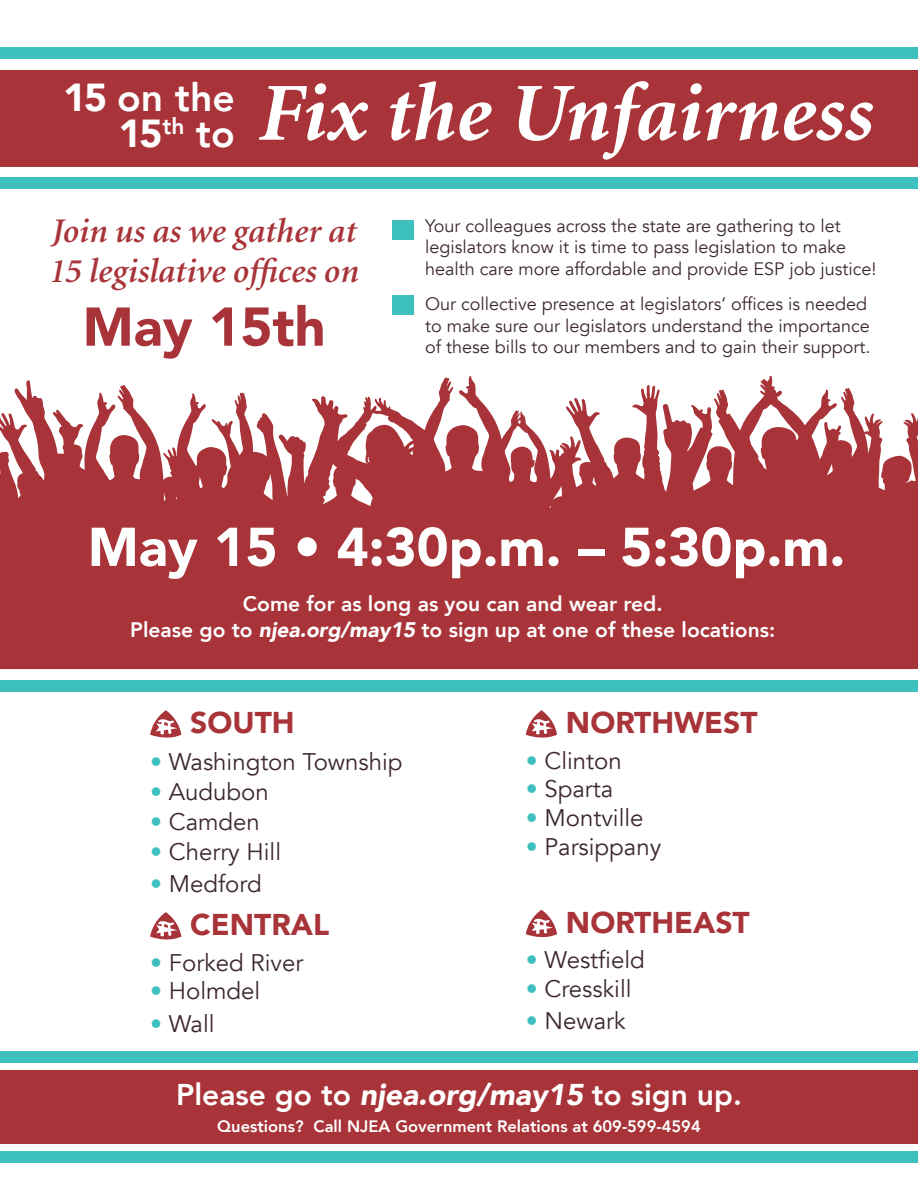
<style>
.page{position:relative;width:918px;height:1188px;background:#fff}
.page>*{position:absolute;margin:0;border:0;box-sizing:border-box;transform-origin:0 0}
.t1{font:italic 700 82.5px "Minion";color:#fff}
.t2{font:900 54px "Avenir";color:#fff}
.t3{font:900 54px "Avenir";color:#a83439}
.t4{font:800 39px/35.4px "Avenir";color:#fff;text-align:right}
.t5{font:italic 600 34.5px/39.6px "Minion";color:#a83439}
.t6{font:800 30px "Avenir";color:#fff}
.t7{font:900 30px "Avenir";color:#a83439}
.t8{font:24px "Avenir";color:#3d292e}
.t9{font:800 21px/26.7px "Avenir";color:#fff;text-align:center}
.t10{font:18px/21.6px "Avenir";color:#3d292e}
.t11{font:800 16.5px "Avenir";color:#fff}
.s1{font-weight:900}
.s2{font-weight:900;font-style:italic}
.s3{color:#3dc0bf}
</style>
<div class="page">
<div style="left:0;top:70px;width:918px;height:96px;background:#a83439"></div>
<div style="left:0;top:178px;width:918px;height:11px;background:#3dc0bf"></div>
<div style="left:0;top:1070px;width:918px;height:74px;background:#a83439"></div>
<div style="left:0;top:1151px;width:918px;height:12px;background:#3dc0bf"></div>
<div style="left:0;top:48px;width:918px;height:11px;background:#3dc0bf"></div>
<div style="left:0;top:1051px;width:918px;height:12px;background:#3dc0bf"></div>
<div style="left:0;top:680px;width:918px;height:12px;background:#3dc0bf"></div>
<svg style="left:0;top:376px;width:918px;height:293px;fill:#a83439"></svg>
<div style="left:392px;top:220px;width:21px;height:20px;background:#3dc0bf"></div>
<div style="left:392px;top:295px;width:21px;height:19px;background:#3dc0bf"></div>
<svg style="left:150px;top:710px;width:31px;height:28px"></svg>
<svg style="left:150px;top:912px;width:31px;height:28px"></svg>
<svg style="left:526px;top:710px;width:31px;height:28px"></svg>
<svg style="left:526px;top:910px;width:31px;height:28px"></svg>
<h3 class="t4" style="left:63px;top:83px;width:173px"><span class="s1">15</span> on the<br><span class="s1">15</span><sup>th</sup> to</h3>
<h1 class="t1" style="left:259px;top:81px;width:616px">Fix the Unfairness</h1>
<h3 class="t5" style="left:49px;top:214px;width:311px">Join us as we gather at<br>15 legislative offices on</h3>
<h2 class="t3" style="left:83px;top:305px;width:244px">May 15th</h2>
<p class="t10" style="left:425px;top:217px;width:453px">Your colleagues across the state are gathering to let legislators know it is time to pass legislation to make health care more affordable and provide ESP job justice!</p>
<p class="t10" style="left:425px;top:293px;width:447px">Our collective presence at legislators’ offices is needed to make sure our legislators understand the importance of these bills to our members and to gain their support.</p>
<h2 class="t2" style="left:88px;top:525px;width:759px">May 15 • 4:30p.m. – 5:30p.m.</h2>
<p class="t9" style="left:130px;top:592px;width:646px">Come for as long as you can and wear red.<br>Please go to <span class="s2">njea.org/may15</span> to sign up at one of these locations:</p>
<h3 class="t7" style="left:190px;top:710px;width:106px">SOUTH</h3>
<h3 class="t8" style="left:150px;top:751px;width:254px"><span class="s3">•</span> Washington Township</h3>
<h3 class="t8" style="left:150px;top:781px;width:120px"><span class="s3">•</span> Audubon</h3>
<h3 class="t8" style="left:150px;top:811px;width:111px"><span class="s3">•</span> Camden</h3>
<h3 class="t8" style="left:150px;top:841px;width:133px"><span class="s3">•</span> Cherry Hill</h3>
<h3 class="t8" style="left:150px;top:874px;width:113px"><span class="s3">•</span> Medford</h3>
<h3 class="t7" style="left:190px;top:912px;width:140px">CENTRAL</h3>
<h3 class="t8" style="left:150px;top:952px;width:155px"><span class="s3">•</span> Forked River</h3>
<h3 class="t8" style="left:150px;top:981px;width:112px"><span class="s3">•</span> Holmdel</h3>
<h3 class="t8" style="left:150px;top:1013px;width:66px"><span class="s3">•</span> Wall</h3>
<h3 class="t7" style="left:566px;top:710px;width:193px">NORTHWEST</h3>
<h3 class="t8" style="left:526px;top:750px;width:97px"><span class="s3">•</span> Clinton</h3>
<h3 class="t8" style="left:526px;top:779px;width:89px"><span class="s3">•</span> Sparta</h3>
<h3 class="t8" style="left:526px;top:808px;width:119px"><span class="s3">•</span> Montville</h3>
<h3 class="t8" style="left:526px;top:837px;width:137px"><span class="s3">•</span> Parsippany</h3>
<h3 class="t7" style="left:566px;top:910px;width:185px">NORTHEAST</h3>
<h3 class="t8" style="left:526px;top:946px;width:121px"><span class="s3">•</span> Westfield</h3>
<h3 class="t8" style="left:526px;top:979px;width:107px"><span class="s3">•</span> Cresskill</h3>
<h3 class="t8" style="left:526px;top:1011px;width:102px"><span class="s3">•</span> Newark</h3>
<h3 class="t6" style="left:176px;top:1081px;width:567px">Please go to <span class="s2">njea.org/may15</span> to sign up.</h3>
<p class="t11" style="left:217px;top:1119px;width:485px">Questions? Call NJEA Government Relations at 609-599-4594</p>
</div>
